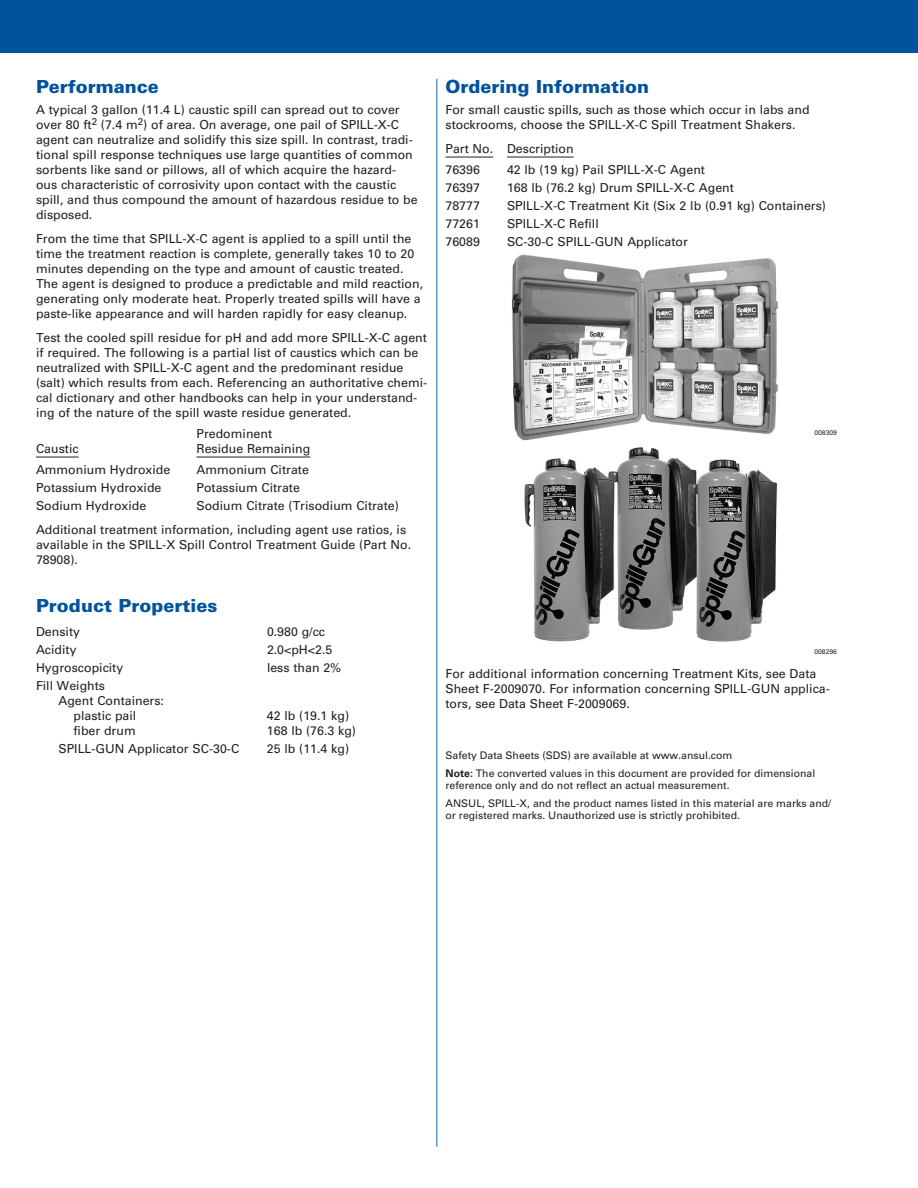
<style>
.page{position:relative;width:918px;height:1188px;background:#fff}
.page>*{position:absolute;margin:0;border:0;box-sizing:border-box;transform-origin:0 0}
._03_12_pt_Blue_Heade{font:900 18px "Univers LT Std";color:#01539e}
._06_Text_8_25{font:12.3px/15px "Univers LT Std";color:#231f20}
._05_Text_1st_Graph{font:12.3px/15px "Univers LT Std";color:#231f20}
._16_Note_7_pt__type{font:10.5px/12px "Univers LT Std";color:#231f20}
._15___of_Art_Drawing{font:6.75px "Univers LT Std";color:#231f20}
.s1{font-weight:700}
</style>
<div class="page">
<div style="left:0;top:0;width:918px;height:52px;background:#01539e"></div>
<hr style="left:436px;top:79px;width:1px;height:1068px;background:#0068a9">
<hr style="left:36px;top:457px;width:43px;height:1px;background:#231f20">
<hr style="left:196px;top:457px;width:114px;height:1px;background:#231f20">
<hr style="left:446px;top:157px;width:47px;height:1px;background:#231f20">
<hr style="left:507px;top:157px;width:67px;height:1px;background:#231f20">
<img style="left:512px;top:254px;width:266px;height:187px">
<img style="left:524px;top:447px;width:253px;height:195px">
<p class="_03_12_pt_Blue_Heade" style="left:36px;top:75px;width:124px">Performance</p>
<p class="_05_Text_1st_Graph" style="left:36px;top:102px;width:383px">A typical 3 gallon (11.4 L) caustic spill can spread out to cover over 80 ft<sup>2</sup> (7.4 m<sup>2</sup>) of area. On average, one pail of SPILL-X-C agent can neutralize and solidify this size spill. In contrast, tradi&shy;tional spill response techniques use large quantities of common sorbents like sand or pillows, all of which acquire the hazard&shy;ous characteristic of corrosivity upon contact with the caustic spill, and thus compound the amount of hazardous residue to be disposed.</p>
<p class="_06_Text_8_25" style="left:36px;top:231px;width:389px">From the time that SPILL-X-C agent is applied to a spill until the time the treatment reaction is complete, generally takes 10 to 20 minutes depending on the type and amount of caustic treated.<br>The agent is designed to produce a predictable and mild reaction, generating only moderate heat. Properly treated spills will have a paste-like appearance and will harden rapidly for easy cleanup.</p>
<p class="_06_Text_8_25" style="left:36px;top:330px;width:393px">Test the cooled spill residue for pH and add more SPILL-X-C agent if required. The following is a partial list of caustics which can be neutralized with SPILL-X-C agent and the predominant residue (salt) which results from each. Referencing an authoritative chemi&shy;cal dictionary and other handbooks can help in your understand&shy;ing of the nature of the spill waste residue generated.</p>
<p class="_06_Text_8_25" style="left:197px;top:426px;width:77px">Predominent</p>
<p class="_06_Text_8_25" style="left:36px;top:441px;width:44px">Caustic</p>
<p class="_06_Text_8_25" style="left:196px;top:441px;width:115px">Residue Remaining</p>
<p class="_06_Text_8_25" style="left:36px;top:462px;width:136px">Ammonium Hydroxide</p>
<p class="_06_Text_8_25" style="left:197px;top:462px;width:114px">Ammonium Citrate</p>
<p class="_06_Text_8_25" style="left:36px;top:480px;width:127px">Potassium Hydroxide</p>
<p class="_06_Text_8_25" style="left:197px;top:480px;width:105px">Potassium Citrate</p>
<p class="_06_Text_8_25" style="left:36px;top:498px;width:112px">Sodium Hydroxide</p>
<p class="_06_Text_8_25" style="left:197px;top:498px;width:204px">Sodium Citrate (Trisodium Citrate)</p>
<p class="_06_Text_8_25" style="left:36px;top:522px;width:377px">Additional treatment information, including agent use ratios, is available in the SPILL-X Spill Control Treatment Guide (Part No.<br>78908).</p>
<p class="_03_12_pt_Blue_Heade" style="left:36px;top:594px;width:183px">Product Properties</p>
<p class="_06_Text_8_25" style="left:36px;top:624px;width:46px">Density</p>
<p class="_06_Text_8_25" style="left:267px;top:624px;width:60px">0.980 g/cc</p>
<p class="_06_Text_8_25" style="left:36px;top:642px;width:42px">Acidity</p>
<p class="_06_Text_8_25" style="left:267px;top:642px;width:67px">2.0&lt;pH&lt;2.5</p>
<p class="_06_Text_8_25" style="left:36px;top:660px;width:89px">Hygroscopicity</p>
<p class="_06_Text_8_25" style="left:267px;top:660px;width:76px">less than 2%</p>
<p class="_06_Text_8_25" style="left:36px;top:678px;width:71px">Fill Weights</p>
<p class="_06_Text_8_25" style="left:58px;top:693px;width:107px">Agent Containers:</p>
<p class="_06_Text_8_25" style="left:73px;top:708px;width:64px">plastic pail</p>
<p class="_06_Text_8_25" style="left:267px;top:708px;width:84px">42 lb (19.1 kg)</p>
<p class="_06_Text_8_25" style="left:73px;top:723px;width:64px">fiber drum</p>
<p class="_06_Text_8_25" style="left:267px;top:723px;width:91px">168 lb (76.3 kg)</p>
<p class="_06_Text_8_25" style="left:58px;top:741px;width:182px">SPILL-GUN Applicator SC-30-C</p>
<p class="_06_Text_8_25" style="left:267px;top:741px;width:84px">25 lb (11.4 kg)</p>
<p class="_03_12_pt_Blue_Heade" style="left:446px;top:75px;width:205px">Ordering Information</p>
<p class="_05_Text_1st_Graph" style="left:446px;top:102px;width:366px">For small caustic spills, such as those which occur in labs and stockrooms, choose the SPILL-X-C Spill Treatment Shakers.</p>
<p class="_06_Text_8_25" style="left:446px;top:141px;width:130px">Part No. Description</p>
<p class="_06_Text_8_25" style="left:446px;top:162px;width:36px">76396</p>
<p class="_06_Text_8_25" style="left:507px;top:162px;width:200px">42 lb (19 kg) Pail SPILL-X-C Agent</p>
<p class="_06_Text_8_25" style="left:446px;top:180px;width:36px">76397</p>
<p class="_06_Text_8_25" style="left:507px;top:180px;width:228px">168 lb (76.2 kg) Drum SPILL-X-C Agent</p>
<p class="_06_Text_8_25" style="left:446px;top:198px;width:36px">78777</p>
<p class="_06_Text_8_25" style="left:507px;top:198px;width:321px">SPILL-X-C Treatment Kit (Six 2 lb (0.91 kg) Containers)</p>
<p class="_06_Text_8_25" style="left:446px;top:216px;width:36px">77261</p>
<p class="_06_Text_8_25" style="left:507px;top:216px;width:93px">SPILL-X-C Refill</p>
<p class="_06_Text_8_25" style="left:446px;top:234px;width:36px">76089</p>
<p class="_06_Text_8_25" style="left:507px;top:234px;width:182px">SC-30-C SPILL-GUN Applicator</p>
<p class="_15___of_Art_Drawing" style="left:814px;top:428px;width:24px">008309</p>
<p class="_15___of_Art_Drawing" style="left:814px;top:647px;width:24px">008296</p>
<p class="_06_Text_8_25" style="left:446px;top:666px;width:386px">For additional information concerning Treatment Kits, see Data<br>Sheet F‑2009070. For information concerning SPILL-GUN applica&shy;tors, see Data Sheet F-2009069.</p>
<p class="_16_Note_7_pt__type" style="left:446px;top:749px;width:289px">Safety Data Sheets (SDS) are available at www.ansul.com</p>
<p class="_16_Note_7_pt__type" style="left:446px;top:767px;width:371px"><span class="s1">Note:</span> The converted values in this document are provided for dimensional reference only and do not reflect an actual measurement.</p>
<p class="_16_Note_7_pt__type" style="left:446px;top:797px;width:387px">ANSUL, SPILL-X, and the product names listed in this material are marks and/ or registered marks. Unauthorized use is strictly prohibited.</p>
</div>
